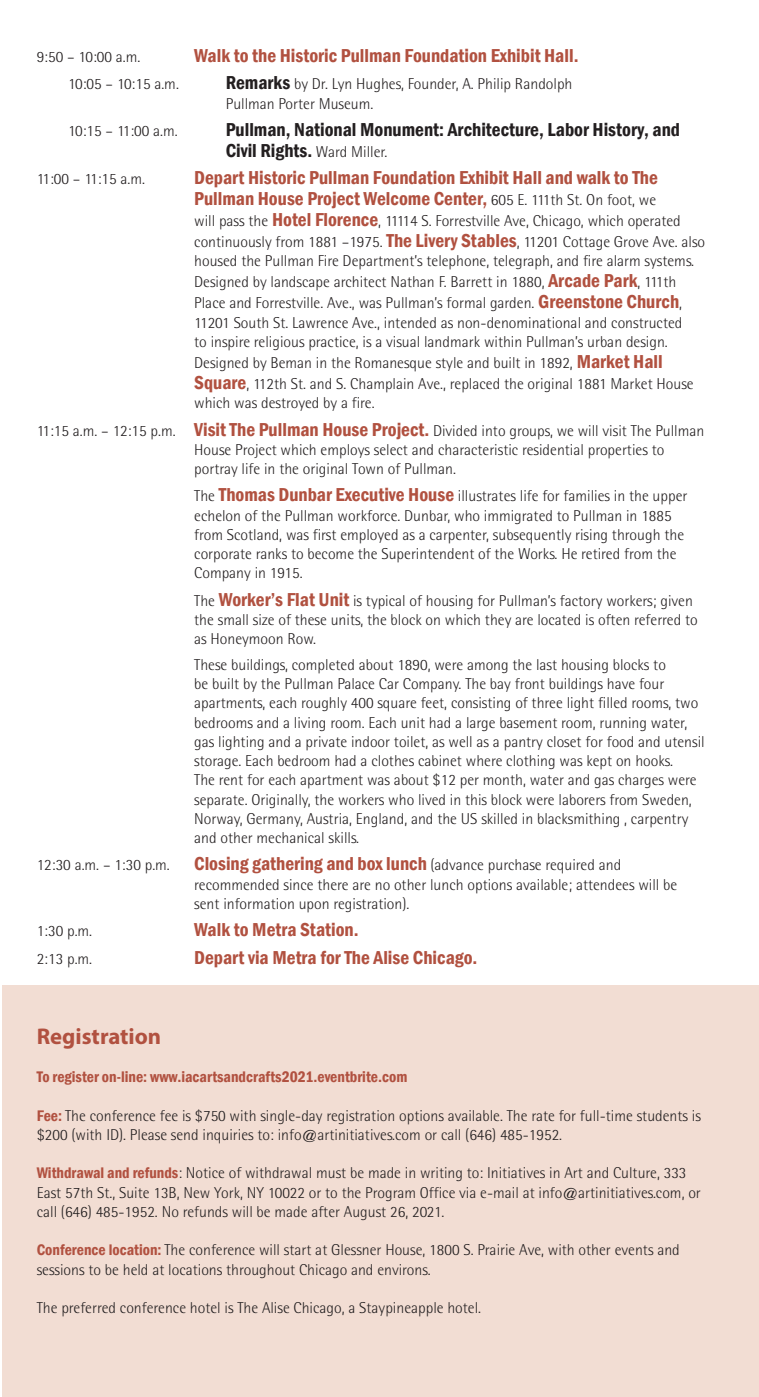
<style>
.page{position:relative;width:759px;height:1397px;background:#fff}
.page>*{position:absolute;margin:0;border:0;box-sizing:border-box;transform-origin:0 0}
.t1{font:700 22.75px "Myriad Pro";color:#b15140}
.t2{font:600 condensed 19.25px/21px "Franklin Gothic";color:#b15140}
.t3{font:600 condensed 19.25px/21px "Franklin Gothic";color:#231f20}
.t4{font:300 15.75px/19.2px "Rotis Semi Sans";color:#231f20}
.t5{font:600 condensed 15.75px "Franklin Gothic";color:#b15140}
.s1{font-family:"Franklin Gothic";font-weight:600;font-stretch:condensed;font-size:19.25px}
.s2{font-family:"Rotis Semi Sans";font-weight:300;font-stretch:normal;font-size:15.75px}
.s3{font-family:"Rotis Semi Sans";font-weight:300;font-stretch:normal;font-size:15.75px;color:#231f20}
.s4{font-family:"Franklin Gothic";font-weight:600;font-stretch:condensed;font-size:19.25px;color:#b15140}
.s5{font-family:"Franklin Gothic";font-weight:600;font-stretch:condensed;color:#b15140}
</style>
<div class="page">
<div style="left:2px;top:985px;width:757px;height:411px;background:#f2ddd3"></div>
<p class="t4" style="left:37px;top:47px;width:105px">9:50 – 10:00 a.m.</p>
<p class="t2" style="left:194px;top:45px;width:386px">Walk to the Historic Pullman Foundation Exhibit Hall.</p>
<p class="t4" style="left:68px;top:74px;width:112px">10:05 – 10:15 a.m.</p>
<p class="t4" style="left:226px;top:74px;width:348px"><span class="s1">Remarks</span> by Dr. Lyn Hughes, Founder, A. Philip Randolph<br>Pullman Porter Museum.</p>
<p class="t4" style="left:68px;top:121px;width:111px">10:15 – 11:00 a.m.</p>
<p class="t3" style="left:226px;top:119px;width:456px">Pullman, National Monument: Architecture, Labor History, and<br>Civil Rights. <span class="s2">Ward Miller.</span></p>
<p class="t4" style="left:37px;top:169px;width:110px">11:00 – 11:15 a.m.</p>
<p class="t2" style="left:194px;top:167px;width:465px">Depart Historic Pullman Foundation Exhibit Hall and walk to The<br>Pullman House Project Welcome Center, <span class="s3">605 E. 111th St. On foot, we</span></p>
<p class="t4" style="left:194px;top:210px;width:512px;line-height:21px">will pass the <span class="s4">Hotel Florence</span>, 11114 S. Forrestville Ave, Chicago, which operated continuously from 1881 –1975. <span class="s4">The Livery Stables</span>, 11201 Cottage Grove Ave. also</p>
<p class="t4" style="left:194px;top:251px;width:501px;line-height:21px">housed the Pullman Fire Department’s telephone, telegraph, and fire alarm systems.<br>Designed by landscape architect Nathan F. Barrett in 1880, <span class="s4">Arcade Park</span>, 111th<br>Place and Forrestville. Ave., was Pullman’s formal garden. <span class="s4">Greenstone Church</span>,</p>
<p class="t4" style="left:194px;top:313px;width:490px">11201 South St. Lawrence Ave., intended as non-denominational and constructed to inspire religious practice, is a visual landmark within Pullman’s urban design.</p>
<p class="t4" style="left:194px;top:352px;width:501px;line-height:21px">Designed by Beman in the Romanesque style and built in 1892, <span class="s4">Market Hall<br>Square</span>, 112th St. and S. Champlain Ave., replaced the original 1881 Market House</p>
<p class="t4" style="left:37px;top:389px;width:669px;line-height:27.3px;text-indent:157px">which was destroyed by a fire.<br>11:15 a.m. – 12:15 p.m. <span class="s4">Visit The Pullman House Project.</span> Divided into groups, we will visit The Pullman</p>
<p class="t4" style="left:194px;top:440px;width:472px">House Project which employs select and characteristic residential properties to portray life in the original Town of Pullman.</p>
<p class="t4" style="left:194px;top:486px;width:495px">The <span class="s4">Thomas Dunbar Executive House</span> illustrates life for families in the upper echelon of the Pullman workforce. Dunbar, who immigrated to Pullman in 1885 from Scotland, was first employed as a carpenter, subsequently rising through the corporate ranks to become the Superintendent of the Works. He retired from the Company in 1915.</p>
<p class="t4" style="left:194px;top:591px;width:505px">The <span class="s4">Worker’s Flat Unit</span> is typical of housing for Pullman’s factory workers; given the small size of these units, the block on which they are located is often referred to as Honeymoon Row.</p>
<p class="t4" style="left:194px;top:655px;width:512px">These buildings, completed about 1890, were among the last housing blocks to<br>be built by the Pullman Palace Car Company. The bay front buildings have four apartments, each roughly 400 square feet, consisting of three light filled rooms, two bedrooms and a living room. Each unit had a large basement room, running water, gas lighting and a private indoor toilet, as well as a pantry closet for food and utensil storage. Each bedroom had a clothes cabinet where clothing was kept on hooks.<br>The rent for each apartment was about $12 per month, water and gas charges were separate. Originally, the workers who lived in this block were laborers from Sweden, Norway, Germany, Austria, England, and the US skilled in blacksmithing , carpentry and other mechanical skills.</p>
<p class="t4" style="left:37px;top:855px;width:135px">12:30 a.m. – 1:30 p.m.</p>
<p class="t2" style="left:194px;top:853px;width:429px">Closing gathering and box lunch <span class="s3">(advance purchase required and</span></p>
<p class="t4" style="left:194px;top:874px;width:484px">recommended since there are no other lunch options available; attendees will be sent information upon registration).</p>
<p class="t4" style="left:37px;top:921px;width:57px">1:30 p.m.</p>
<p class="t2" style="left:194px;top:919px;width:166px">Walk to Metra Station.</p>
<p class="t4" style="left:37px;top:948px;width:57px">2:13 p.m.</p>
<p class="t2" style="left:194px;top:946px;width:285px">Depart via Metra for The Alise Chicago.</p>
<h1 class="t1" style="left:37px;top:1021px;width:126px">Registration</h1>
<p class="t5" style="left:37px;top:1066px;width:372px">To register on-line: www.iacartsandcrafts2021.eventbrite.com</p>
<p class="t4" style="left:37px;top:1105px;width:666px"><span class="s5">Fee:</span> The conference fee is $750 with single-day registration options available. The rate for full-time students is $200 (with ID). Please send inquiries to: info@artinitiatives.com or call (646) 485-1952.</p>
<p class="t4" style="left:37px;top:1163px;width:666px"><span class="s5">Withdrawal and refunds</span>: Notice of withdrawal must be made in writing to: Initiatives in Art and Culture, 333<br>East 57th St., Suite 13B, New York, NY 10022 or to the Program Office via e-mail at info@artinitiatives.com, or call (646) 485-1952. No refunds will be made after August 26, 2021.</p>
<p class="t4" style="left:37px;top:1240px;width:645px"><span class="s5">Conference location:</span> The conference will start at Glessner House, 1800 S. Prairie Ave, with other events and sessions to be held at locations throughout Chicago and environs.</p>
<p class="t4" style="left:37px;top:1298px;width:446px">The preferred conference hotel is The Alise Chicago, a Staypineapple hotel.</p>
</div>
